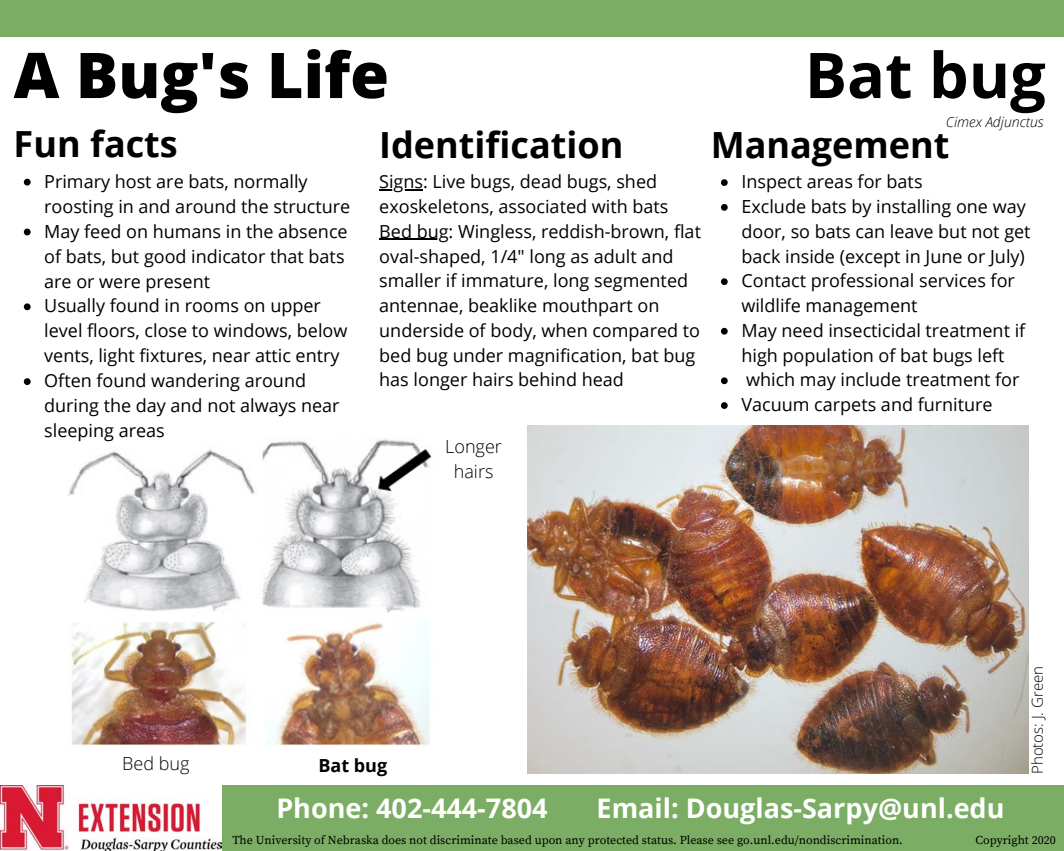
<style>
.page{position:relative;width:1064px;height:851px;background:#fff}
.page>*{position:absolute;margin:0;border:0;box-sizing:border-box;transform-origin:0 0}
.t1{font:800 63px "Open Sans";color:#000}
.t2{font:700 63px "Open Sans";color:#000}
.t3{font:700 36px "Open Sans";color:#000}
.t4{font:700 27px "Open Sans";color:#fff}
.t5{font:18px/24.8px "Open Sans";color:#000}
.t6{font:300 18px/24.8px "Open Sans";color:#000;text-align:center}
.t7{font:700 18px "Open Sans";color:#000}
.t8{font:300 15px "Open Sans";color:#000}
.t9{font:italic 300 14.1px "Open Sans";color:#000}
.t10{font:12px "Source Serif Pro";color:#000}
</style>
<div class="page">
<img style="left:68px;top:439px;width:364px;height:307px">
<img style="left:527px;top:425px;width:501px;height:348px">
<div style="left:0;top:0;width:1063px;height:36px;background:#7bad64"></div>
<div style="left:0;top:785px;width:1063px;height:65px;background:#7bad64"></div>
<img style="left:0;top:785px;width:222px;height:65px">
<hr style="left:379px;top:189px;width:44px;height:1px;background:#000">
<hr style="left:379px;top:239px;width:69px;height:1px;background:#000">
<svg style="left:24px;top:179px;width:7px;height:6px"></svg>
<svg style="left:24px;top:228px;width:7px;height:7px"></svg>
<svg style="left:24px;top:303px;width:7px;height:7px"></svg>
<svg style="left:24px;top:378px;width:7px;height:7px"></svg>
<svg style="left:720px;top:179px;width:7px;height:7px"></svg>
<svg style="left:721px;top:204px;width:6px;height:7px"></svg>
<svg style="left:721px;top:278px;width:6px;height:7px"></svg>
<svg style="left:721px;top:328px;width:6px;height:6px"></svg>
<svg style="left:721px;top:377px;width:6px;height:7px"></svg>
<svg style="left:721px;top:402px;width:6px;height:7px"></svg>
<h1 class="t1" style="left:14px;top:31px;width:377px">A Bug's Life</h1>
<h2 class="t3" style="left:14px;top:119px;width:166px">Fun facts</h2>
<p class="t5" style="left:44px;top:168px;width:307px">Primary host are bats, normally roosting in and around the structure<br>May feed on humans in the absence of bats, but good indicator that bats are or were present<br>Usually found in rooms on upper level floors, close to windows, below vents, light fixtures, near attic entry<br>Often found wandering around during the day and not always near sleeping areas</p>
<h2 class="t3" style="left:379px;top:119px;width:245px">Identification</h2>
<p class="t5" style="left:379px;top:169px;width:323px">Signs: Live bugs, dead bugs, shed exoskeletons, associated with bats Bed bug: Wingless, reddish-brown, flat oval-shaped, 1/4" long as adult and smaller if immature, long segmented antennae, beaklike mouthpart on underside of body, when compared to bed bug under magnification, bat bug has longer hairs behind head</p>
<p class="t6" style="left:445px;top:433px;width:58px">Longer hairs</p>
<h1 class="t2" style="left:804px;top:31px;width:242px">Bat bug</h1>
<p class="t9" style="left:945px;top:112px;width:99px">Cimex Adjunctus</p>
<h2 class="t3" style="left:710px;top:119px;width:240px">Management</h2>
<p class="t5" style="left:741px;top:169px;width:290px">Inspect areas for bats<br>Exclude bats by installing one way door, so bats can leave but not get back inside (except in June or July)<br>Contact professional services for wildlife management<br>May need insecticidal treatment if high population of bat bugs left which may include treatment for<br>Vacuum carpets and furniture</p>
<p class="t6" style="left:122px;top:750px;width:69px">Bed bug</p>
<p class="t7" style="left:318px;top:752px;width:70px">Bat bug</p>
<p class="t8" style="left:1026px;top:773px;width:109px;rotate:-90deg">Photos: J. Green</p>
<h3 class="t4" style="left:276px;top:789px;width:273px">Phone: 402-444-7804</h3>
<h3 class="t4" style="left:596px;top:789px;width:409px">Email: Douglas-Sarpy@unl.edu</h3>
<p class="t10" style="left:232px;top:832px;width:671px">The University of Nebraska does not discriminate based upon any protected status. Please see go.unl.edu/nondiscrimination.</p>
<p class="t10" style="left:975px;top:832px;width:81px">Copyright 2020</p>
</div>
